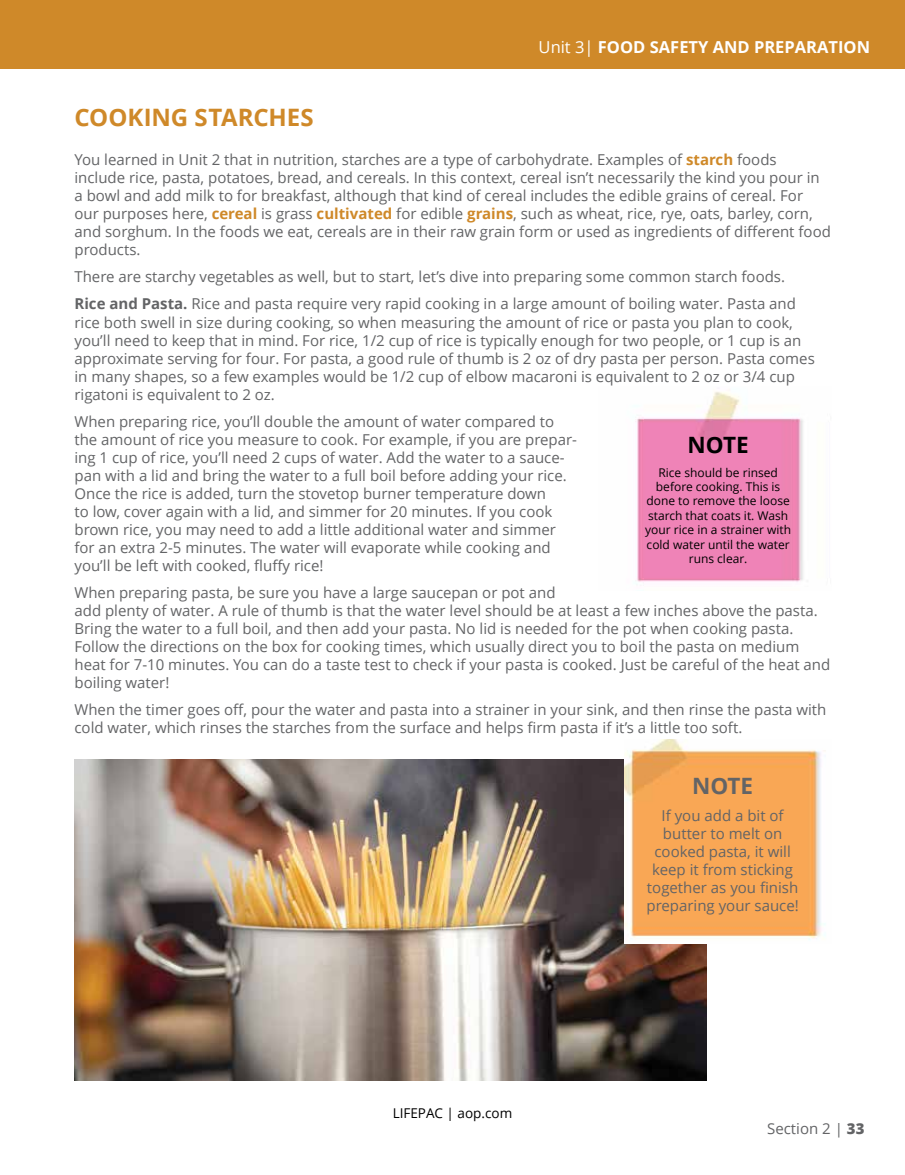
<style>
.page{position:relative;width:905px;height:1175px;background:#fff}
.page>*{position:absolute;margin:0;border:0;box-sizing:border-box;transform-origin:0 0}
.t1{font:700 24px "Open Sans";letter-spacing:-.005em;color:#cf8929}
.t2{font:700 22.5px "Open Sans";color:#000}
.t3{font:700 22.5px "Open Sans";color:#636466}
.t4{font:700 16.5px "Open Sans";color:#fff}
.t5{font:15px/18px "Open Sans";color:#636466}
.t6{font:13.5px "Open Sans";color:#000}
.t7{font:12px/14.4px "Open Sans";color:#000;text-align:center}
.s1{font-weight:400}
.s2{font-weight:700;color:#cf8929}
.s3{font-weight:700}
.s4{font-weight:800}
</style>
<div class="page">
<img style="left:635px;top:391px;width:168px;height:194px">
<img style="left:74px;top:759px;width:632px;height:321px">
<img style="left:624px;top:739px;width:202px;height:204px">
<div style="left:0;top:0;width:904px;height:68px;background:#cf8929"></div>
<p class="t4" style="left:538px;top:35px;width:333px"><span class="s1">Unit 3|</span> FOOD SAFETY AND PREPARATION</p>
<h1 class="t1" style="left:74px;top:101px;width:241px">COOKING STARCHES</h1>
<p class="t5" style="left:74px;top:151px;width:758px">You learned in Unit 2 that in nutrition, starches are a type of carbohydrate. Examples of <span class="s2">starch</span> foods include rice, pasta, potatoes, bread, and cereals. In this context, cereal isn’t necessarily the kind you pour in a bowl and add milk to for breakfast, although that kind of cereal includes the edible grains of cereal. For our purposes here, <span class="s2">cereal</span> is grass <span class="s2">cultivated</span> for edible <span class="s2">grains</span>, such as wheat, rice, rye, oats, barley, corn, and sorghum. In the foods we eat, cereals are in their raw grain form or used as ingredients of different food products.</p>
<p class="t5" style="left:74px;top:263px;width:723px;line-height:27px">There are starchy vegetables as well, but to start, let’s dive into preparing some common starch foods.<br><span class="s3">Rice and Pasta.</span> Rice and pasta require very rapid cooking in a large amount of boiling water. Pasta and</p>
<p class="t5" style="left:74px;top:313px;width:741px">rice both swell in size during cooking, so when measuring the amount of rice or pasta you plan to cook, you’ll need to keep that in mind. For rice, 1/2 cup of rice is typically enough for two people, or 1 cup is an approximate serving for four. For pasta, a good rule of thumb is 2 oz of dry pasta per person. Pasta comes in many shapes, so a few examples would be 1/2 cup of elbow macaroni is equivalent to 2 oz or 3/4 cup rigatoni is equivalent to 2 oz.</p>
<p class="t5" style="left:74px;top:412px;width:504px">When preparing rice, you’ll double the amount of water compared to the amount of rice you measure to cook. For example, if you are prepar&shy;ing 1 cup of rice, you’ll need 2 cups of water. Add the water to a sauce&shy;pan with a lid and bring the water to a full boil before adding your rice.<br>Once the rice is added, turn the stovetop burner temperature down<br>to low, cover again with a lid, and simmer for 20 minutes. If you cook brown rice, you may need to add a little additional water and simmer for an extra 2-5 minutes. The water will evaporate while cooking and you’ll be left with cooked, fluffy rice!</p>
<p class="t5" style="left:74px;top:583px;width:757px">When preparing pasta, be sure you have a large saucepan or pot and<br>add plenty of water. A rule of thumb is that the water level should be at least a few inches above the pasta.<br>Bring the water to a full boil, and then add your pasta. No lid is needed for the pot when cooking pasta.<br>Follow the directions on the box for cooking times, which usually direct you to boil the pasta on medium heat for 7-10 minutes. You can do a taste test to check if your pasta is cooked. Just be careful of the heat and boiling water!</p>
<p class="t5" style="left:74px;top:700px;width:753px">When the timer goes off, pour the water and pasta into a strainer in your sink, and then rinse the pasta with cold water, which rinses the starches from the surface and helps firm pasta if it’s a little too soft.</p>
<h2 class="t2" style="left:687px;top:429px;width:63px">NOTE</h2>
<p class="t7" style="left:645px;top:465px;width:147px">Rice should be rinsed before cooking. This is done to remove the loose starch that coats it. Wash your rice in a strainer with cold water until the water runs clear.</p>
<p class="t6" style="left:392px;top:1103px;width:121px">LIFEPAC | aop.com</p>
<h2 class="t3" style="left:692px;top:770px;width:63px">NOTE</h2>
<p class="t5" style="left:646px;top:806px;width:154px;text-align:center">If you add a bit of butter to melt on cooked pasta, it will keep it from sticking together as you finish preparing your sauce!</p>
<p class="t5" style="left:767px;top:1119px;width:99px">Section 2 | <span class="s4">33</span></p>
</div>
